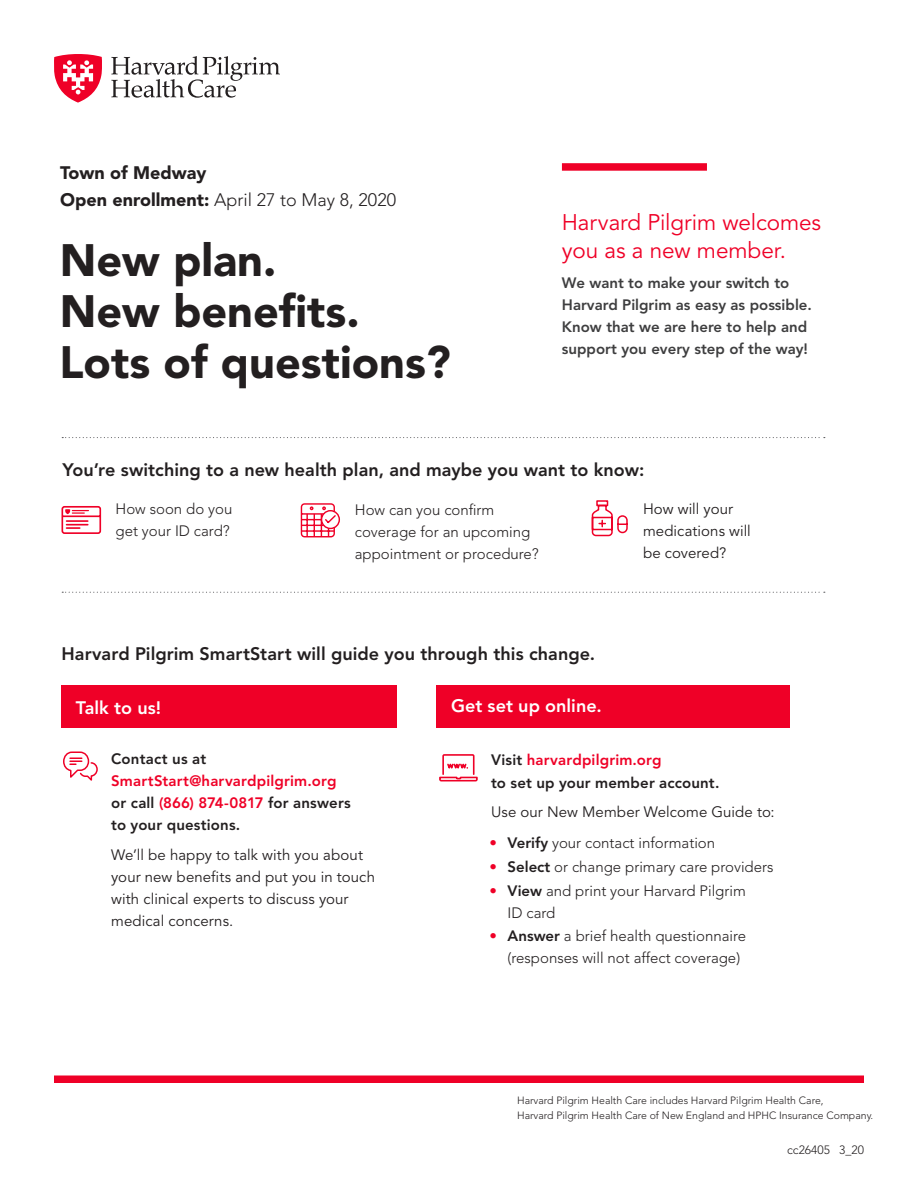
<style>
.page{position:relative;width:918px;height:1188px;background:#fff}
.page>*{position:absolute;margin:0;border:0;box-sizing:border-box;transform-origin:0 0}
.Quotation_Headline{font:900 45px/51px "Avenir LT Std";color:#231f20}
.t1{font:22.5px/28.5px "Avenir LT Std";letter-spacing:-.005em;color:#ef0027}
.t2{font:800 18px "Avenir LT Std";color:#231f20}
.Body{font:900 18px/27px "Avenir LT Std";color:#231f20}
.t3{font:800 18px "Avenir LT Std";letter-spacing:.005em;color:#fff}
.Bullet{font:300 15px/22.2px "Avenir LT Std";color:#231f20}
.Bullet-2{font:15px/22.2px "Avenir LT Std";letter-spacing:.005em;color:#231f20}
.t4{font:800 15px/22.2px "Avenir LT Std";letter-spacing:.01em;color:#231f20}
.t5{font:800 15px/22.2px "Avenir LT Std";color:#3e3e3f}
.Disclaimer_Copy_Foot{font:300 12px "Avenir LT Std";color:#231f20}
.Disclaimer_Copy_Foot-2{font:300 10.5px/15px "Avenir LT Std";color:#231f20}
.s1{font-weight:300}
.s2{color:#ef0027}
.s3{font-weight:800;color:#ef0027}
.s4{font-weight:800}
</style>
<div class="page">
<svg style="left:54px;top:54px;width:48px;height:49px"></svg>
<svg style="left:111px;top:56px;width:169px;height:42px"></svg>
<div style="left:62px;top:686px;width:335px;height:42px;background:#ef0027"></div>
<svg style="left:61px;top:506px;width:41px;height:28px"></svg>
<div style="left:321px;top:510px;width:19px;height:19px;border:1px solid #ef0027;border-radius:50%"></div>
<svg style="left:300px;top:503px;width:37px;height:35px"></svg>
<svg style="left:591px;top:500px;width:37px;height:37px"></svg>
<svg style="left:439px;top:754px;width:39px;height:28px"></svg>
<svg style="left:63px;top:751px;width:35px;height:30px"></svg>
<div style="left:436px;top:686px;width:354px;height:42px;background:#ef0027"></div>
<svg style="left:62px;top:437px;width:763px;height:1px"></svg>
<svg style="left:62px;top:592px;width:763px;height:1px"></svg>
<div style="left:562px;top:163px;width:145px;height:8px;background:#ef0027"></div>
<div style="left:54px;top:1076px;width:810px;height:7px;background:#ef0027"></div>
<p class="Body" style="left:60px;top:159px;width:337px">Town of Medway<br>Open enrollment: <span class="s1">April 27 to May 8, 2020</span></p>
<p class="Quotation_Headline" style="left:59px;top:234px;width:393px">New plan.<br>New benefits.<br>Lots of questions?</p>
<p class="t1" style="left:562px;top:208px;width:261px">Harvard Pilgrim welcomes you as a new member.</p>
<p class="t5" style="left:562px;top:271px;width:252px">We want to make your switch to<br>Harvard Pilgrim as easy as possible.<br>Know that we are here to help and support you every step of the way!</p>
<p class="t2" style="left:62px;top:460px;width:583px">You’re switching to a new health plan, and maybe you want to know:</p>
<p class="Bullet" style="left:116px;top:498px;width:118px">How soon do you get your ID card?</p>
<p class="Bullet" style="left:355px;top:498px;width:185px">How can you confirm coverage for an upcoming appointment or procedure?</p>
<p class="Bullet-2" style="left:643px;top:498px;width:109px">How will your medications will be covered?</p>
<p class="t2" style="left:62px;top:643px;width:535px">Harvard Pilgrim SmartStart will guide you through this change.</p>
<p class="t3" style="left:76px;top:697px;width:87px">Talk to us!</p>
<p class="t3" style="left:451px;top:695px;width:152px">Get set up online.</p>
<p class="t4" style="left:111px;top:748px;width:241px">Contact us at<br><span class="s2">SmartStart@harvardpilgrim.org </span>or call <span class="s2">(866) 874-0817</span> for answers to your questions.</p>
<p class="Bullet-2" style="left:111px;top:844px;width:265px">We’ll be happy to talk with you about your new benefits and put you in touch with clinical experts to discuss your medical concerns.</p>
<p class="t4" style="left:491px;top:749px;width:230px">Visit <span class="s2">harvardpilgrim.org<br></span>to set up your member account.</p>
<p class="Bullet-2" style="left:491px;top:801px;width:285px">Use our New Member Welcome Guide to:</p>
<p class="Bullet" style="left:490px;top:832px;width:227px"><span class="s3">•</span> <span class="s4">Verify</span> your contact information</p>
<p class="Bullet" style="left:490px;top:856px;width:285px"><span class="s3">•</span> <span class="s4">Select</span> or change primary care providers</p>
<p class="Bullet" style="left:508px;top:879px;width:240px;text-indent:-18px"><span class="s3">•</span> <span class="s4">View</span> and print your Harvard Pilgrim<br>ID card</p>
<p class="Bullet" style="left:508px;top:925px;width:240px;text-indent:-18px"><span class="s3">•</span> <span class="s4">Answer</span> a brief health questionnaire (responses will not affect coverage)</p>
<p class="Disclaimer_Copy_Foot-2" style="left:517px;top:1093px;width:358px">Harvard Pilgrim Health Care includes Harvard Pilgrim Health Care,<br>Harvard Pilgrim Health Care of New England and HPHC Insurance Company.</p>
<p class="Disclaimer_Copy_Foot" style="left:787px;top:1142px;width:78px">cc26405 3_20</p>
</div>
